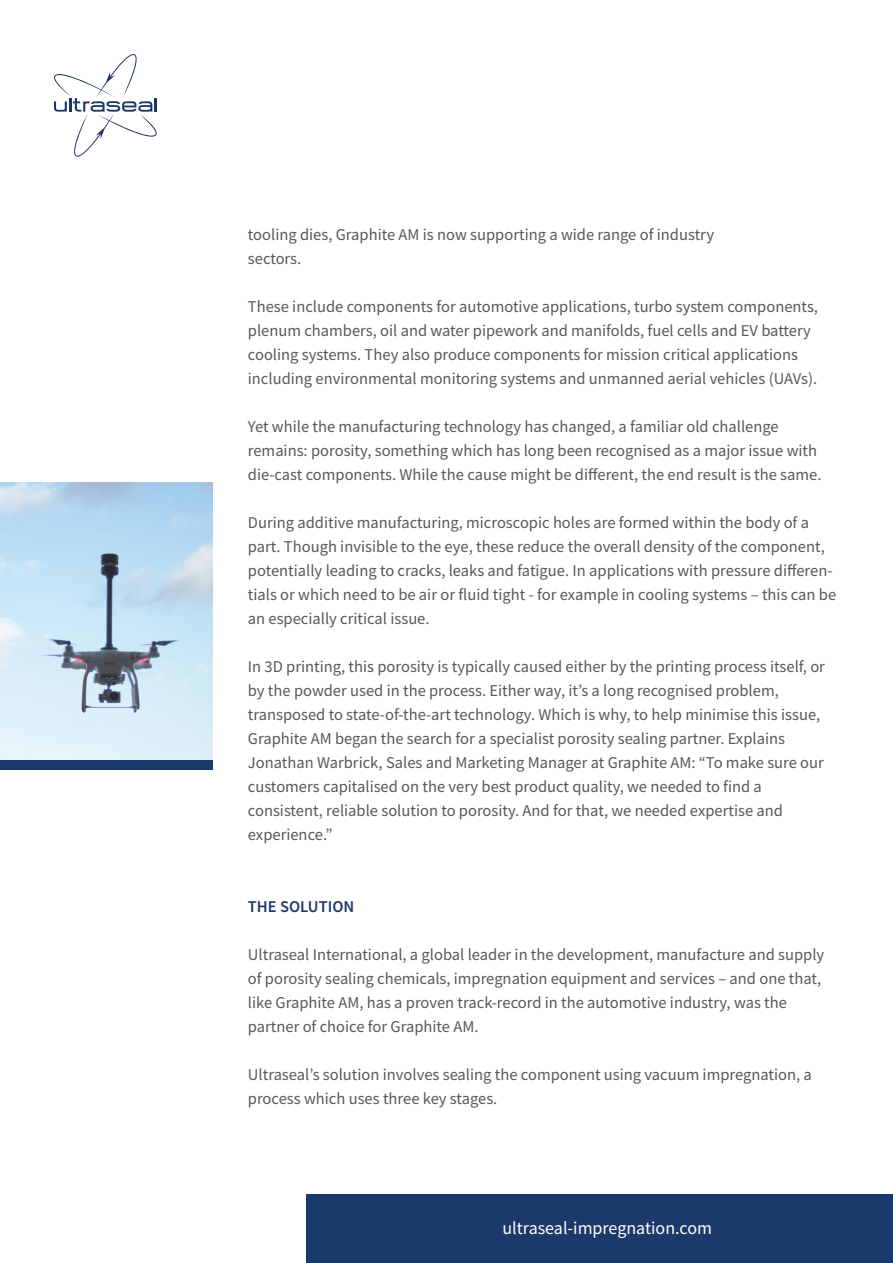
<style>
.page{position:relative;width:893px;height:1263px;background:#fff}
.page>*{position:absolute;margin:0;border:0;box-sizing:border-box;transform-origin:0 0}
.t1{font:18px "Source Sans Pro";color:#fff}
.t2{font:16.5px/24px "Source Sans Pro";color:#57585a}
.t3{font:600 16.5px "Source Sans Pro";color:#1b3a69}
</style>
<div class="page">
<img style="left:0;top:482px;width:213px;height:278px">
<svg style="left:54px;top:54px;width:103px;height:103px"></svg>
<div style="left:307px;top:1195px;width:586px;height:68px;background:#1b3a69"></div>
<div style="left:0;top:760px;width:213px;height:10px;background:#1b3a69"></div>
<p class="t2" style="left:248px;top:222px;width:468px">tooling dies, Graphite AM is now supporting a wide range of industry</p>
<p class="t2" style="left:248px;top:246px;width:55px">sectors.</p>
<p class="t2" style="left:248px;top:294px;width:572px">These include components for automotive applications, turbo system components, plenum chambers, oil and water pipework and manifolds, fuel cells and EV battery cooling systems. They also produce components for mission critical applications</p>
<p class="t2" style="left:248px;top:366px;width:571px">including environmental monitoring systems and unmanned aerial vehicles (UAVs).</p>
<p class="t2" style="left:248px;top:414px;width:532px">Yet while the manufacturing technology has changed, a familiar old challenge</p>
<p class="t2" style="left:248px;top:438px;width:575px">remains: porosity, something which has long been recognised as a major issue with die-cast components. While the cause might be different, the end result is the same.</p>
<p class="t2" style="left:248px;top:510px;width:590px">During additive manufacturing, microscopic holes are formed within the body of a part. Though invisible to the eye, these reduce the overall density of the component, potentially leading to cracks, leaks and fatigue. In applications with pressure differen&shy;tials or which need to be air or fluid tight - for example in cooling systems – this can be an especially critical issue.</p>
<p class="t2" style="left:248px;top:654px;width:579px">In 3D printing, this porosity is typically caused either by the printing process itself, or by the powder used in the process. Either way, it’s a long recognised problem,</p>
<p class="t2" style="left:248px;top:702px;width:574px">transposed to state-of-the-art technology. Which is why, to help minimise this issue,</p>
<p class="t2" style="left:248px;top:726px;width:539px">Graphite AM began the search for a specialist porosity sealing partner. Explains</p>
<p class="t2" style="left:248px;top:750px;width:577px">Jonathan Warbrick, Sales and Marketing Manager at Graphite AM: “To make sure our customers capitalised on the very best product quality, we needed to find a</p>
<p class="t2" style="left:248px;top:798px;width:537px">consistent, reliable solution to porosity. And for that, we needed expertise and</p>
<p class="t2" style="left:248px;top:822px;width:86px">experience.”</p>
<p class="t3" style="left:248px;top:896px;width:108px">THE SOLUTION</p>
<p class="t2" style="left:248px;top:942px;width:578px">Ultraseal International, a global leader in the development, manufacture and supply of porosity sealing chemicals, impregnation equipment and services – and one that, like Graphite AM, has a proven track-record in the automotive industry, was the</p>
<p class="t2" style="left:248px;top:1014px;width:232px">partner of choice for Graphite AM.</p>
<p class="t2" style="left:248px;top:1062px;width:565px">Ultraseal’s solution involves sealing the component using vacuum impregnation, a process which uses three key stages.</p>
<p class="t1" style="left:502px;top:1216px;width:211px">ultraseal-impregnation.com</p>
</div>
